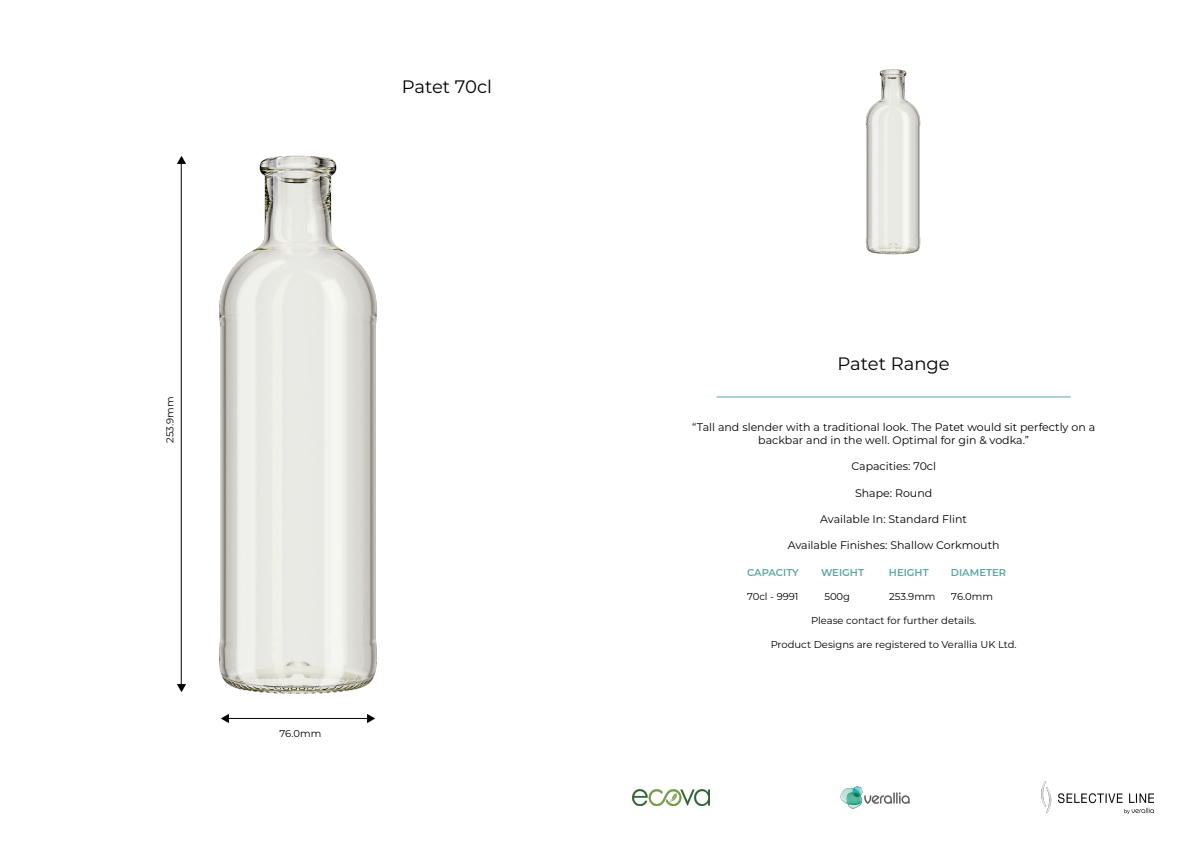
<style>
.page{position:relative;width:1191px;height:842px;background:#fff}
.page>*{position:absolute;margin:0;border:0;box-sizing:border-box;transform-origin:0 0}
.t1{font:18px "Montserrat";color:#000}
.t2{font:11px/13.2px "Montserrat";color:#000;text-align:center}
.t3{font:10px "Montserrat";color:#000}
.t4{font:600 10px "Montserrat";color:#5ea5a5}
</style>
<div class="page">
<hr style="left:717px;top:396px;width:353px;height:1px;background:#5ea5a5">
<img style="left:180px;top:155px;width:197px;height:568px">
<img style="left:865px;top:69px;width:56px;height:186px">
<svg style="left:177px;top:156px;width:8px;height:8px"></svg>
<hr style="left:181px;top:160px;width:1px;height:527px;background:#000">
<svg style="left:177px;top:684px;width:8px;height:7px"></svg>
<svg style="left:222px;top:714px;width:7px;height:8px"></svg>
<svg style="left:367px;top:714px;width:7px;height:8px"></svg>
<hr style="left:229px;top:718px;width:142px;height:1px;background:#000">
<img style="left:633px;top:789px;width:76px;height:16px">
<img style="left:1041px;top:781px;width:112px;height:33px">
<img style="left:840px;top:786px;width:70px;height:23px">
<h1 class="t1" style="left:402px;top:74px;width:92px">Patet 70cl</h1>
<p class="t3" style="left:163px;top:443px;width:48px;rotate:-90deg">253.9mm</p>
<p class="t3" style="left:279px;top:726px;width:43px">76.0mm</p>
<h1 class="t1" style="left:837px;top:352px;width:114px">Patet Range</h1>
<p class="t2" style="left:692px;top:420px;width:404px">“Tall and slender with a traditional look. The Patet would sit perfectly on a backbar and in the well. Optimal for gin &amp; vodka.”</p>
<p class="t2" style="left:851px;top:459px;width:86px">Capacities: 70cl</p>
<p class="t2" style="left:855px;top:486px;width:79px">Shape: Round</p>
<p class="t2" style="left:820px;top:512px;width:148px">Available In: Standard Flint</p>
<p class="t2" style="left:788px;top:538px;width:213px">Available Finishes: Shallow Corkmouth</p>
<p class="t4" style="left:747px;top:565px;width:53px">CAPACITY</p>
<p class="t4" style="left:821px;top:565px;width:45px">WEIGHT</p>
<p class="t4" style="left:889px;top:565px;width:41px">HEIGHT</p>
<p class="t4" style="left:950px;top:565px;width:57px">DIAMETER</p>
<p class="t3" style="left:747px;top:589px;width:53px">70cl - 9991</p>
<p class="t3" style="left:824px;top:589px;width:27px">500g</p>
<p class="t3" style="left:889px;top:589px;width:48px">253.9mm</p>
<p class="t3" style="left:951px;top:589px;width:43px">76.0mm</p>
<p class="t3" style="left:811px;top:613px;width:167px">Please contact for further details.</p>
<p class="t3" style="left:770px;top:637px;width:247px">Product Designs are registered to Verallia UK Ltd.</p>
</div>
